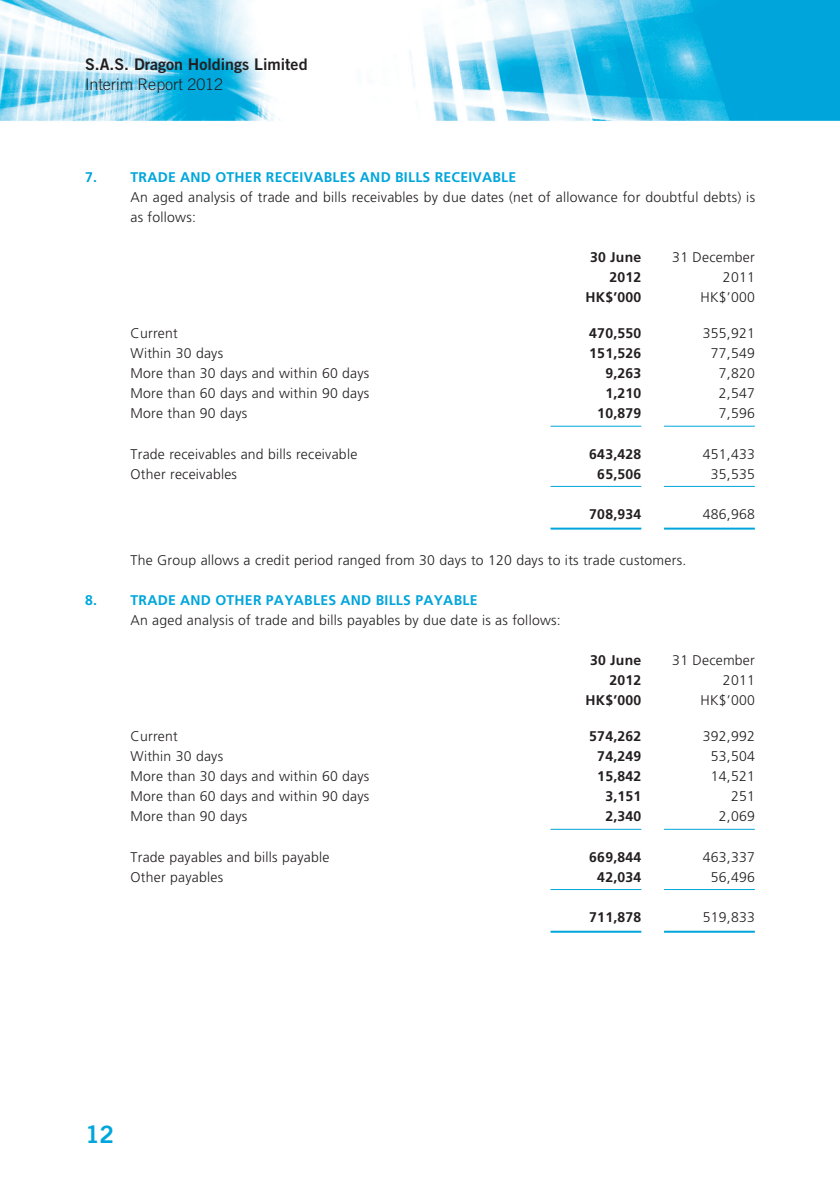
<style>
.page{position:relative;width:840px;height:1191px;background:#fff}
.page>*{position:absolute;margin:0;border:0;box-sizing:border-box;transform-origin:0 0}
.t1{font:24px "Trade Gothic LT Std Bd 2";color:#00a6db}
.t2{font:16px "Trade Gothic LT Std Bd 2";color:#231f20}
.t3{font:300 16px "Trade Gothic LT Std";color:#231f20}
.t4{font:300 14px/20px "Frutiger LT Std";letter-spacing:.015em;color:#231f20}
.t5{font:700 14px "Frutiger LT Std";letter-spacing:.015em;color:#231f20}
.t6{font:700 14px "Frutiger LT Std";letter-spacing:.015em;color:#00a6db}
</style>
<div class="page">
<img style="left:0;top:0;width:839px;height:933px">
<hr style="left:550px;top:426px;width:91px;height:1px;background:#00a6db">
<hr style="left:663px;top:426px;width:91px;height:1px;background:#00a6db">
<hr style="left:550px;top:486px;width:91px;height:1px;background:#00a6db">
<hr style="left:663px;top:486px;width:91px;height:1px;background:#00a6db">
<hr style="left:550px;top:527px;width:91px;height:2px;background:#00a6db">
<hr style="left:663px;top:527px;width:91px;height:2px;background:#00a6db">
<hr style="left:550px;top:829px;width:91px;height:1px;background:#00a6db">
<hr style="left:663px;top:829px;width:91px;height:1px;background:#00a6db">
<hr style="left:550px;top:889px;width:91px;height:1px;background:#00a6db">
<hr style="left:663px;top:889px;width:91px;height:1px;background:#00a6db">
<hr style="left:550px;top:930px;width:91px;height:2px;background:#00a6db">
<hr style="left:663px;top:930px;width:91px;height:2px;background:#00a6db">
<p class="t2" style="left:85px;top:54px;width:224px">S.A.S. Dragon Holdings Limited</p>
<p class="t3" style="left:85px;top:75px;width:139px">Interim Report 2012</p>
<p class="t6" style="left:85px;top:169px;width:34px">7. T</p>
<p class="t6" style="left:138px;top:169px;width:273px">RADE AND OTH ER RECEIVABLES AND BILLS</p>
<p class="t6" style="left:434px;top:169px;width:83px">RECEIVABLE</p>
<p class="t4" style="left:130px;top:187px;width:625px">An aged analysis of trade and bills receivables by due dates (net of allowance for doubtful debts) is as follows:</p>
<p class="t5" style="left:589px;top:249px;width:53px">30 JUNE</p>
<p class="t4" style="left:672px;top:247px;width:84px">31 December</p>
<p class="t5" style="left:609px;top:269px;width:33px">2012</p>
<p class="t4" style="left:722px;top:267px;width:33px">2011</p>
<p class="t5" style="left:585px;top:289px;width:57px">HK$’000</p>
<p class="t4" style="left:700px;top:287px;width:56px">HK$’000</p>
<p class="t4" style="left:130px;top:324px;width:49px">Current</p>
<p class="t5" style="left:589px;top:325px;width:54px">470,550</p>
<p class="t4" style="left:702px;top:324px;width:54px">355,921</p>
<p class="t4" style="left:130px;top:344px;width:94px">Within 30 days</p>
<p class="t5" style="left:589px;top:345px;width:54px">151,526</p>
<p class="t4" style="left:710px;top:344px;width:46px">77,549</p>
<p class="t4" style="left:130px;top:364px;width:240px">More than 30 days and within 60 days</p>
<p class="t5" style="left:605px;top:365px;width:37px">9,263</p>
<p class="t4" style="left:718px;top:364px;width:37px">7,820</p>
<p class="t4" style="left:130px;top:384px;width:240px">More than 60 days and within 90 days</p>
<p class="t5" style="left:605px;top:385px;width:37px">1,210</p>
<p class="t4" style="left:718px;top:384px;width:37px">2,547</p>
<p class="t4" style="left:130px;top:404px;width:118px">More than 90 days</p>
<p class="t5" style="left:597px;top:405px;width:46px">10,879</p>
<p class="t4" style="left:718px;top:404px;width:37px">7,596</p>
<p class="t4" style="left:130px;top:444px;width:228px">Trade receivables and bills receivable</p>
<p class="t5" style="left:589px;top:445px;width:54px">643,428</p>
<p class="t4" style="left:702px;top:444px;width:54px">451,433</p>
<p class="t4" style="left:130px;top:464px;width:108px">Other receivables</p>
<p class="t5" style="left:597px;top:465px;width:46px">65,506</p>
<p class="t4" style="left:710px;top:464px;width:46px">35,535</p>
<p class="t5" style="left:589px;top:505px;width:54px">708,934</p>
<p class="t4" style="left:702px;top:504px;width:54px">486,968</p>
<p class="t4" style="left:130px;top:550px;width:557px">The Group allows a credit period ranged from 30 days to 120 days to its trade customers.</p>
<p class="t6" style="left:85px;top:592px;width:34px">8. T</p>
<p class="t6" style="left:138px;top:592px;width:253px">RADE AND OTH ER PAYABLES AND BILLS</p>
<p class="t6" style="left:415px;top:592px;width:64px">PAYABL E</p>
<p class="t4" style="left:130px;top:610px;width:431px">An aged analysis of trade and bills payables by due date is as follows:</p>
<p class="t5" style="left:589px;top:652px;width:53px">30 JUNE</p>
<p class="t4" style="left:672px;top:650px;width:84px">31 December</p>
<p class="t5" style="left:609px;top:672px;width:33px">2012</p>
<p class="t4" style="left:722px;top:670px;width:33px">2011</p>
<p class="t5" style="left:585px;top:692px;width:57px">HK$’000</p>
<p class="t4" style="left:700px;top:690px;width:56px">HK$’000</p>
<p class="t4" style="left:130px;top:726px;width:49px">Current</p>
<p class="t5" style="left:589px;top:728px;width:54px">574,262</p>
<p class="t4" style="left:702px;top:726px;width:54px">392,992</p>
<p class="t4" style="left:130px;top:747px;width:94px">Within 30 days</p>
<p class="t5" style="left:597px;top:748px;width:46px">74,249</p>
<p class="t4" style="left:710px;top:747px;width:46px">53,504</p>
<p class="t4" style="left:130px;top:767px;width:240px">More than 30 days and within 60 days</p>
<p class="t5" style="left:597px;top:768px;width:46px">15,842</p>
<p class="t4" style="left:710px;top:767px;width:46px">14,521</p>
<p class="t4" style="left:130px;top:787px;width:240px">More than 60 days and within 90 days</p>
<p class="t5" style="left:605px;top:788px;width:37px">3,151</p>
<p class="t4" style="left:730px;top:787px;width:25px">251</p>
<p class="t4" style="left:130px;top:807px;width:118px">More than 90 days</p>
<p class="t5" style="left:605px;top:808px;width:37px">2,340</p>
<p class="t4" style="left:718px;top:807px;width:37px">2,069</p>
<p class="t4" style="left:130px;top:847px;width:200px">Trade payables and bills payable</p>
<p class="t5" style="left:589px;top:848px;width:54px">669,844</p>
<p class="t4" style="left:702px;top:847px;width:54px">463,337</p>
<p class="t4" style="left:130px;top:867px;width:94px">Other payables</p>
<p class="t5" style="left:597px;top:868px;width:46px">42,034</p>
<p class="t4" style="left:710px;top:867px;width:46px">56,496</p>
<p class="t5" style="left:589px;top:908px;width:54px">711,878</p>
<p class="t4" style="left:702px;top:907px;width:54px">519,833</p>
<h1 class="t1" style="left:85px;top:1119px;width:30px">12</h1>
</div>
